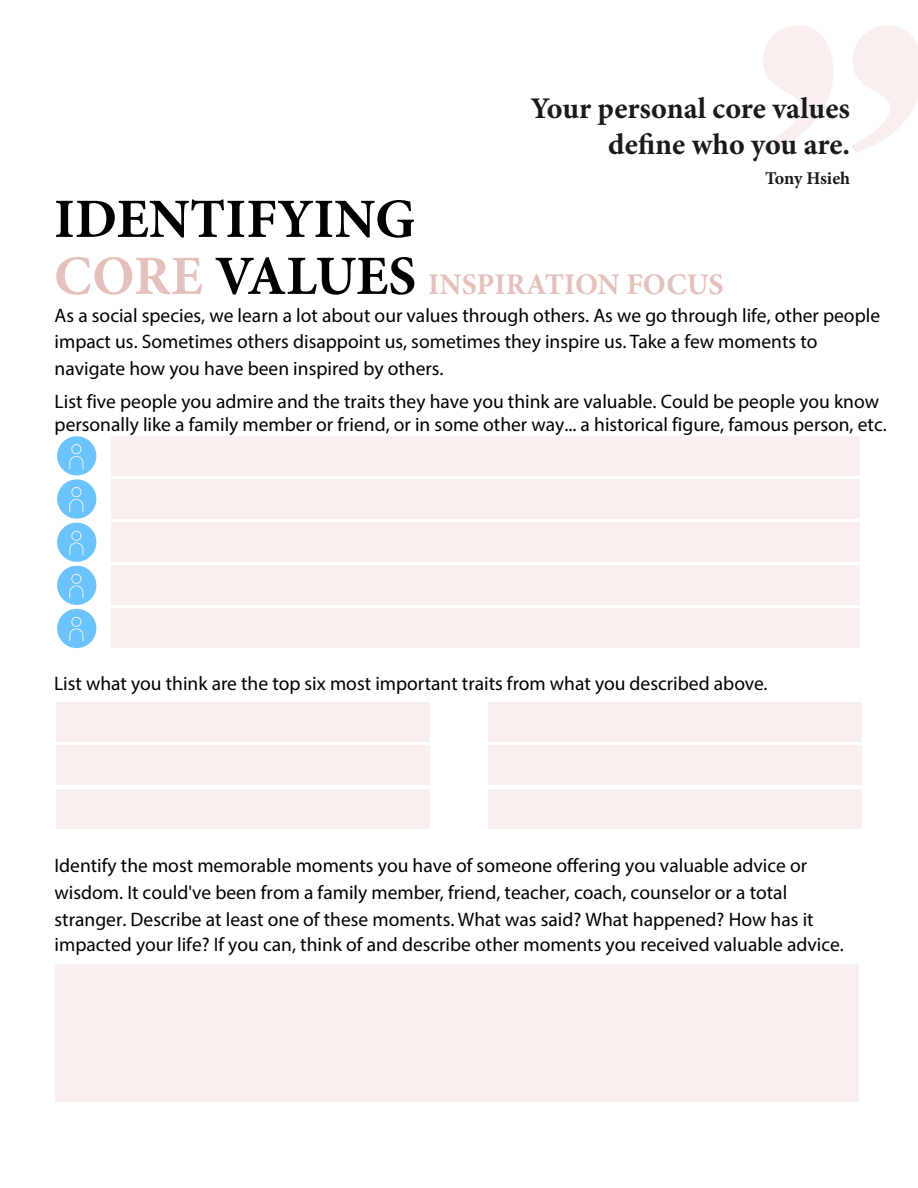
<style>
.page{position:relative;width:918px;height:1188px;background:#fff}
.page>*{position:absolute;margin:0;border:0;box-sizing:border-box;transform-origin:0 0}
.t1{font:465.15px "Engravers";color:#e5c1bd}
.t2{font:700 55.5px "Minion Pro";color:#000}
.t3{font:700 30px/36px "Minion Pro";color:#1a1a1a;text-align:right}
.t4{font:700 30px "Minion Pro";color:#e5c1bd}
.t5{font:19.5px/26.4px "Myriad Pro";color:#000}
.t6{font:700 18px "Minion Pro";letter-spacing:-.01em;color:#1a1a1a}
.s1{font-size:55.5px}
.s2{font-size:55.5px;color:#000}
</style>
<div class="page">
<div style="left:111px;top:436px;width:748px;height:40px;background:#f9efee"></div>
<img style="left:57px;top:436px;width:39px;height:40px;border-radius:20px">
<div style="left:111px;top:479px;width:748px;height:40px;background:#f9efee"></div>
<div style="left:111px;top:523px;width:748px;height:39px;background:#f9efee"></div>
<div style="left:111px;top:566px;width:748px;height:39px;background:#f9efee"></div>
<div style="left:111px;top:609px;width:748px;height:39px;background:#f9efee"></div>
<img style="left:57px;top:479px;width:39px;height:40px;border-radius:20px">
<img style="left:57px;top:523px;width:39px;height:39px;border-radius:20px">
<img style="left:57px;top:566px;width:39px;height:39px;border-radius:20px">
<img style="left:57px;top:609px;width:39px;height:39px;border-radius:20px">
<div style="left:56px;top:702px;width:374px;height:39px;background:#f9efee"></div>
<div style="left:56px;top:746px;width:374px;height:39px;background:#f9efee"></div>
<div style="left:56px;top:789px;width:374px;height:39px;background:#f9efee"></div>
<div style="left:488px;top:702px;width:374px;height:39px;background:#f9efee"></div>
<div style="left:488px;top:746px;width:374px;height:39px;background:#f9efee"></div>
<div style="left:488px;top:789px;width:374px;height:39px;background:#f9efee"></div>
<div style="left:55px;top:964px;width:804px;height:138px;background:#f9efee"></div>
<h1 class="t1" style="left:706px;top:-87px;width:278px">"</h1>
<h3 class="t3" style="left:531px;top:90px;width:321px">Your personal core values define who you are.</h3>
<p class="t6" style="left:765px;top:165px;width:86px">Tony Hsieh</p>
<h2 class="t2" style="left:54px;top:180px;width:363px">IDENTIFYING</h2>
<h3 class="t4" style="left:54px;top:263px;width:671px"><span class="s1">CORE</span> <span class="s2">VALUES</span> INSPIRATION FOCUS</h3>
<p class="t5" style="left:55px;top:302px;width:827px">As a social species, we learn a lot about our values through others. As we go through life, other people impact us. Sometimes others disappoint us, sometimes they inspire us. Take a few moments to navigate how you have been inspired by others.</p>
<p class="t5" style="left:55px;top:390px;width:834px;line-height:22.6px">List five people you admire and the traits they have you think are valuable. Could be people you know personally like a family member or friend, or in some other way... a historical figure, famous person, etc.</p>
<p class="t5" style="left:54px;top:670px;width:715px">List what you think are the top six most important traits from what you described above.</p>
<p class="t5" style="left:55px;top:852px;width:791px">Identify the most memorable moments you have of someone offering you valuable advice or wisdom. It could've been from a family member, friend, teacher, coach, counselor or a total stranger. Describe at least one of these moments. What was said? What happened? How has it impacted your life? If you can, think of and describe other moments you received valuable advice.</p>
</div>
